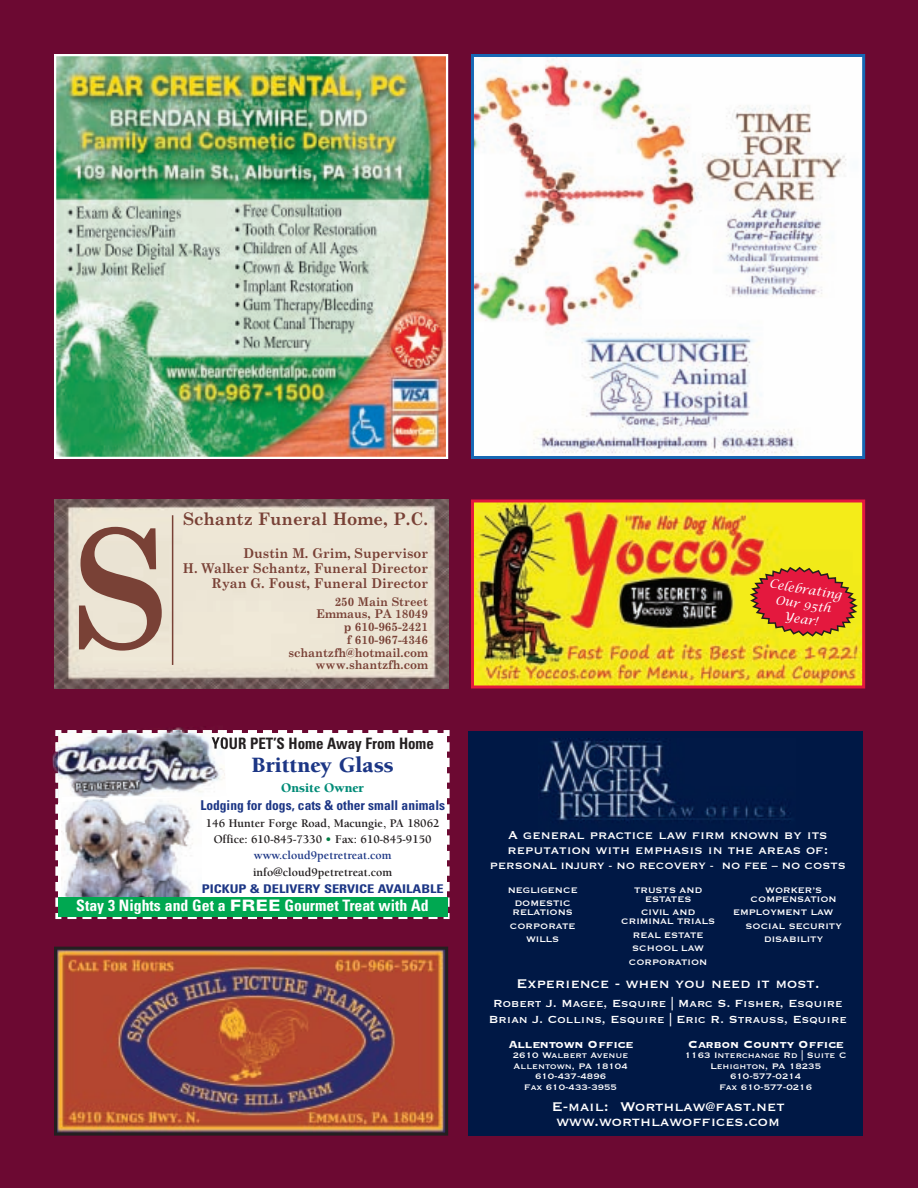
<style>
.page{position:relative;width:918px;height:1188px;background:#6c0932}
.page>*{position:absolute;margin:0;border:0;box-sizing:border-box;transform-origin:0 0}
.t1{font:900 22.5px "Berkeley";color:#1c3685}
.t2{font:700 17.25px "Century Schoolbook";color:#794136}
.t3{font:16.5px/15px "Copperplate";color:#fff}
.t4{font:700 condensed 15.75px "Univers";color:#fff}
.t5{font:700 condensed 15.75px "Univers";color:#231f20;scale:.95 1}
.t6{font:15px/15px "Copperplate";color:#fff}
.t7{font:13.5px/16.5px "Copperplate";color:#fff;text-align:center}
.t8{font:700 13.5px/15px "Century Schoolbook";color:#794136;text-align:right;scale:.95 1}
.t9{font:700 condensed 13.5px "Univers";color:#1c3685}
.t10{font:700 13.5px "Copperplate";color:#fff}
.t11{font:900 13.5px "Berkeley";color:#008b77}
.t12{font:700 12px/16.4px "Berkeley";color:#231f20;text-align:center}
.t13{font:700 12px/12.8px "Century Schoolbook";color:#794136;text-align:right;scale:.95 1}
.t14{font:12px "Copperplate";color:#fff}
.t15{font:700 condensed 12px "Univers";color:#1c3685;scale:1.2 1}
.t16{font:italic 12px/15px "Lucida Calligraphy";color:#fff;text-align:center}
.t17{font:10.5px/10.5px "Copperplate";color:#fff;text-align:center}
.s1{color:#007d43}
.s2{color:#1c3685}
.s3{font-weight:900;font-stretch:expanded}
</style>
<div class="page">
<img style="left:57px;top:57px;width:388px;height:399px">
<div style="left:54px;top:54px;width:394px;height:405px;border:2px solid #fff"></div>
<img style="left:54px;top:500px;width:394px;height:188px">
<svg style="left:79px;top:527px;width:83px;height:124px;background:#ba9e90"></svg>
<hr style="left:172px;top:515px;width:1px;height:150px;background:#794136">
<img style="left:475px;top:58px;width:386px;height:397px">
<div style="left:471px;top:54px;width:394px;height:405px;border:3px solid #1768b4"></div>
<img style="left:475px;top:504px;width:386px;height:180px">
<div style="left:471px;top:500px;width:394px;height:188px;border:3px solid #e4183e"></div>
<svg style="left:54px;top:729px;width:396px;height:190px;background:#dddbde"></svg>
<div style="left:58px;top:898px;width:389px;height:19px;background:#00a851"></div>
<svg style="left:750px;top:567px;width:108px;height:70px;background:#d85730"></svg>
<img style="left:58px;top:951px;width:386px;height:181px">
<div style="left:54px;top:947px;width:394px;height:189px;border:3px solid #231f20"></div>
<div style="left:468px;top:731px;width:394px;height:405px;background:#001845"></div>
<img style="left:540px;top:738px;width:250px;height:83px">
<h2 class="t2" style="left:183px;top:509px;width:246px">Schantz Funeral Home, P.C.</h2>
<p class="t8" style="left:183px;top:546px;width:260px">Dustin M. Grim, Supervisor<br>H. Walker Schantz, Funeral Director<br>Ryan G. Foust, Funeral Director</p>
<p class="t13" style="left:288px;top:595px;width:148px">250 Main Street<br>Emmaus, PA 18049<br>p 610-965-2421<br>f 610-967-4346 schantzfh@hotmail.com www.shantzfh.com</p>
<h3 class="t5" style="left:211px;top:737px;width:236px">YOUR PET’S Home Away From Home</h3>
<h1 class="t1" style="left:252px;top:757px;width:144px">Brittney Glass</h1>
<p class="t11" style="left:281px;top:782px;width:84px">Onsite Owner</p>
<p class="t9" style="left:200px;top:801px;width:246px">Lodging for dogs, cats &amp; other small animals</p>
<p class="t12" style="left:206px;top:816px;width:235px">146 Hunter Forge Road, Macungie, PA 18062<br>Office: 610-845-7330 <span class="s1">•</span> Fax: 610-845-9150 <span class="s2">www.cloud9petretreat.com</span></p>
<p class="t12" style="left:253px;top:865px;width:141px">info@cloud9petretreat.com</p>
<p class="t15" style="left:202px;top:884px;width:203px">PICKUP &amp; DELIVERY SERVICE AVAILABLE</p>
<h3 class="t4" style="left:76px;top:900px;width:354px">Stay 3 Nights and Get a <span class="s3">FREE</span> Gourmet Treat with Ad</h3>
<p class="t16" style="left:771px;top:576px;width:75px;rotate:9deg">Celebrating<br>Our 95th<br>Year!</p>
<h3 class="t6" style="left:508px;top:827px;width:322px">A general practice law firm known by its reputation with emphasis in the areas of:</h3>
<p class="t14" style="left:490px;top:858px;width:357px">PERSONAL INJURY - NO RECOVERY - NO FEE – NO COSTS</p>
<p class="t17" style="left:508px;top:882px;width:72px;line-height:13.5px">NEGLIGENCE<br>DOMESTIC</p>
<p class="t17" style="left:510px;top:905px;width:67px;line-height:13.5px">RELATIONS<br>CORPORATE<br>WILLS</p>
<p class="t17" style="left:634px;top:885px;width:70px;line-height:9px">TRUSTS AND<br>ESTATES</p>
<p class="t17" style="left:621px;top:907px;width:95px;line-height:9px">CIVIL AND<br>CRIMINAL TRIALS</p>
<p class="t17" style="left:629px;top:927px;width:80px;line-height:13.5px">REAL ESTATE<br>SCHOOL LAW<br>CORPORATION</p>
<p class="t17" style="left:751px;top:885px;width:88px;line-height:9px">WORKER’S<br>COMPENSATION</p>
<p class="t17" style="left:733px;top:906px;width:102px">EMPLOYMENT LAW</p>
<p class="t17" style="left:746px;top:920px;width:98px">SOCIAL SECURITY</p>
<p class="t17" style="left:764px;top:933px;width:60px">DISABILITY</p>
<h3 class="t3" style="left:517px;top:975px;width:305px">Experience - when you need it most.</h3>
<p class="t7" style="left:489px;top:994px;width:360px">Robert J. Magee, Esquire | Marc S. Fisher, Esquire<br>Brian J. Collins, Esquire | Eric R. Strauss, Esquire</p>
<p class="t10" style="left:508px;top:1036px;width:127px">Allentown Office</p>
<p class="t17" style="left:513px;top:1050px;width:117px">2610 Walbert Avenue<br>Allentown, PA 18104<br>610-437-4896<br>Fax 610-433-3955</p>
<p class="t10" style="left:688px;top:1036px;width:158px">Carbon County Office</p>
<p class="t17" style="left:685px;top:1050px;width:163px">1163 Interchange Rd | Suite C<br>Lehighton, PA 18235<br>610-577-0214<br>Fax 610-577-0216</p>
<h3 class="t3" style="left:552px;top:1098px;width:235px">E-mail: Worthlaw@fast.net www.worthlawoffices.com</h3>
</div>
